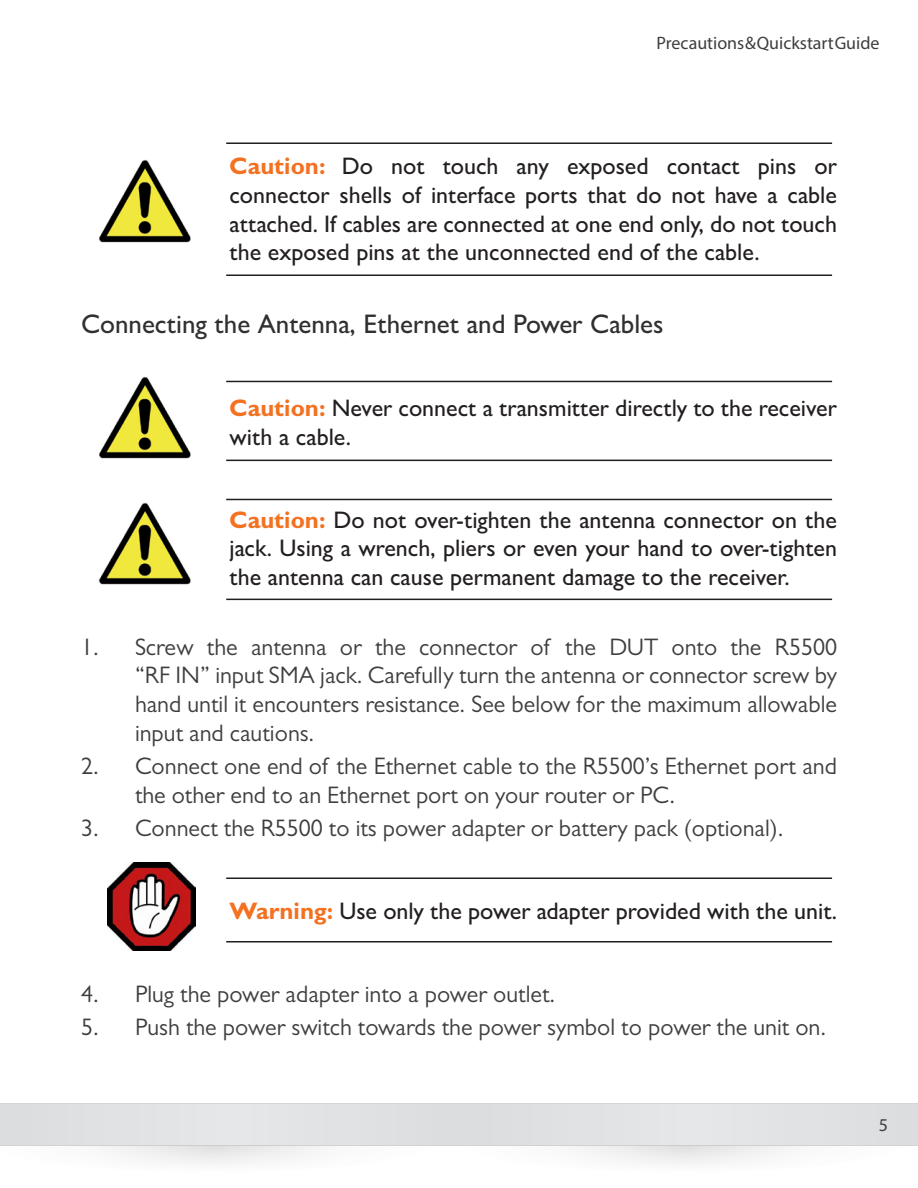
<style>
.page{position:relative;width:918px;height:1188px;background:#fff}
.page>*{position:absolute;margin:0;border:0;box-sizing:border-box;transform-origin:0 0}
.t1{font:500 27px "Gill Sans MT Pro";color:#312f30}
.t2{font:500 24px/28.8px "Gill Sans MT Pro";color:#231f20;text-align:justify}
.t3{font:24px/28.8px "Gill Sans MT Pro";color:#3e3e3f;text-align:justify}
.t4{font:18px "Myriad Pro";color:#3e3e3f}
.s1{font-weight:700;color:#f37121}
</style>
<div class="page">
<svg style="left:105px;top:1146px;width:218px;height:18px"></svg>
<svg style="left:460px;top:1112px;width:443px;height:60px"></svg>
<hr style="left:0;top:1103px;width:918px;height:2px;background:#c7c8ca">
<hr style="left:0;top:1144px;width:918px;height:2px;background:#c7c8ca">
<div style="left:0;top:1105px;width:918px;height:39px;background:#e1e2e4"></div>
<img style="left:98px;top:376px;width:93px;height:83px">
<img style="left:98px;top:502px;width:93px;height:83px">
<img style="left:98px;top:160px;width:93px;height:83px">
<hr style="left:226px;top:381px;width:606px;height:1px;background:#231f20">
<hr style="left:226px;top:877px;width:606px;height:2px;background:#231f20">
<hr style="left:226px;top:499px;width:606px;height:1px;background:#231f20">
<hr style="left:226px;top:274px;width:606px;height:2px;background:#231f20">
<hr style="left:226px;top:142px;width:606px;height:2px;background:#231f20">
<hr style="left:226px;top:460px;width:606px;height:1px;background:#231f20">
<hr style="left:226px;top:941px;width:606px;height:2px;background:#231f20">
<hr style="left:226px;top:599px;width:606px;height:1px;background:#231f20">
<img style="left:108px;top:863px;width:88px;height:88px">
<p class="t4" style="left:657px;top:32px;width:224px">Precautions &amp; Quickstart Guide</p>
<p class="t2" style="left:230px;top:151px;width:609px"><span class="s1">Caution:</span> Do not touch any exposed contact pins or connector shells of interface ports that do not have a cable attached. If cables are connected at one end only, do not touch the exposed pins at the unconnected end of the cable.</p>
<p class="t1" style="left:81px;top:308px;width:584px">Connecting the Antenna, Ethernet and Power Cables</p>
<p class="t2" style="left:230px;top:393px;width:609px"><span class="s1">Caution:</span> Never connect a transmitter directly to the receiver with a cable.</p>
<p class="t2" style="left:230px;top:505px;width:609px"><span class="s1">Caution:</span> Do not over-tighten the antenna connector on the jack. Using a wrench, pliers or even your hand to over-tighten the antenna can cause permanent damage to the receiver.</p>
<p class="t3" style="left:135px;top:632px;width:704px;text-indent:-54px">1. Screw the antenna or the connector of the DUT onto the R5500 “RF IN” input SMA jack. Carefully turn the antenna or connector screw by hand until it encounters resistance. See below for the maximum allowable input and cautions.</p>
<p class="t3" style="left:135px;top:751px;width:704px;text-indent:-54px">2. Connect one end of the Ethernet cable to the R5500’s Ethernet port and the other end to an Ethernet port on your router or PC.</p>
<p class="t3" style="left:81px;top:813px;width:704px">3. Connect the R5500 to its power adapter or battery pack (optional).</p>
<p class="t2" style="left:230px;top:896px;width:609px"><span class="s1">Warning:</span> Use only the power adapter provided with the unit.</p>
<p class="t3" style="left:81px;top:979px;width:476px">4. Plug the power adapter into a power outlet.</p>
<p class="t3" style="left:81px;top:1012px;width:747px">5. Push the power switch towards the power symbol to power the unit on.</p>
<p class="t4" style="left:879px;top:1114px;width:11px">5</p>
</div>
